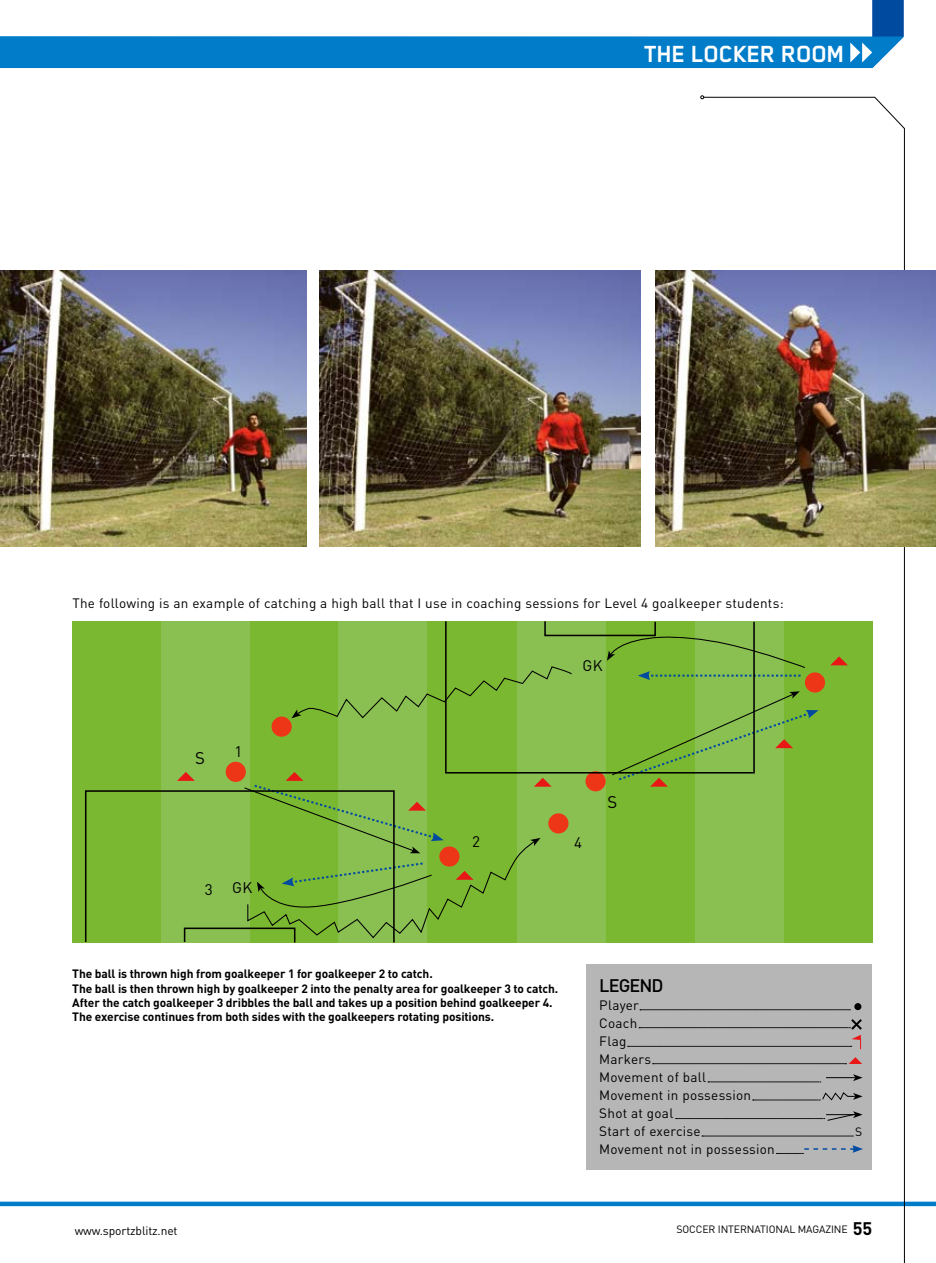
<style>
.page{position:relative;width:936px;height:1263px;background:#fff}
.page>*{position:absolute;margin:0;border:0;box-sizing:border-box;transform-origin:0 0}
.t1{font:700 27px "Blender Pro";letter-spacing:-.02em;color:#fff}
.t2{font:500 18px "DIN";letter-spacing:-.05em;color:#000}
.t3{font:16.8px "DIN";color:#000}
.t4{font:15.3px "DIN";color:#000}
.t5{font:13.5px/18px "DIN";letter-spacing:.02em;color:#000}
.t6{font:700 12px/14.4px "DIN";letter-spacing:-.01em;color:#000}
.t7{font:12px "DIN";letter-spacing:-.01em;color:#000}
.t8{font:10.5px "DIN";letter-spacing:-.01em;color:#000}
.s1{font-weight:700;font-size:18px}
</style>
<div class="page">
<hr style="left:0;top:1202px;width:935px;height:4px;background:#007cc9">
<svg style="left:0;top:0;width:904px;height:68px"></svg>
<svg style="left:703px;top:97px;width:202px;height:1166px"></svg>
<svg style="left:700px;top:95px;width:4px;height:4px"></svg>
<div style="left:586px;top:964px;width:286px;height:205px;background:#b7b6b7"></div>
<div style="left:854px;top:1003px;width:7px;height:7px;background:#000;border-radius:50%"></div>
<svg style="left:702px;top:1136px;width:151px;height:1px"></svg>
<svg style="left:776px;top:1145px;width:86px;height:9px"></svg>
<svg style="left:640px;top:1009px;width:210px;height:1px"></svg>
<svg style="left:708px;top:1082px;width:112px;height:1px"></svg>
<svg style="left:826px;top:1074px;width:36px;height:7px"></svg>
<svg style="left:752px;top:1092px;width:110px;height:9px"></svg>
<svg style="left:675px;top:1111px;width:187px;height:10px"></svg>
<svg style="left:652px;top:1057px;width:210px;height:7px"></svg>
<svg style="left:627px;top:1019px;width:235px;height:30px"></svg>
<div style="left:72px;top:621px;width:443px;height:321px;background:#7bb831"></div>
<div style="left:161px;top:621px;width:88px;height:321px;background:#8abf52"></div>
<div style="left:429px;top:621px;width:443px;height:321px;background:#7bb831"></div>
<div style="left:804px;top:672px;width:21px;height:20px;background:#ed3517;border-radius:50%"></div>
<svg style="left:830px;top:656px;width:18px;height:9px"></svg>
<svg style="left:177px;top:620px;width:641px;height:324px"></svg>
<svg style="left:84px;top:789px;width:311px;height:155px"></svg>
<svg style="left:444px;top:620px;width:311px;height:154px"></svg>
<img style="left:0;top:270px;width:306px;height:276px">
<img style="left:320px;top:270px;width:320px;height:276px">
<img style="left:655px;top:270px;width:280px;height:276px">
<h1 class="t1" style="left:644px;top:39px;width:202px">THE LOCKER ROOM</h1>
<p class="t5" style="left:72px;top:594px;width:712px">The following is an example of catching a high ball that I use in coaching sessions for Level 4 goalkeeper students:</p>
<h3 class="t3" style="left:195px;top:747px;width:11px">S</h3>
<p class="t4" style="left:235px;top:742px;width:9px">1</p>
<p class="t4" style="left:205px;top:880px;width:9px">3</p>
<p class="t4" style="left:232px;top:878px;width:22px">GK</p>
<p class="t4" style="left:582px;top:656px;width:22px">GK</p>
<p class="t4" style="left:472px;top:831px;width:9px">2</p>
<p class="t4" style="left:574px;top:833px;width:9px">4</p>
<h3 class="t3" style="left:607px;top:791px;width:11px">S</h3>
<p class="t6" style="left:72px;top:966px;width:487px">The ball is thrown high from goalkeeper 1 for goalkeeper 2 to catch.<br>The ball is then thrown high by goalkeeper 2 into the penalty area for goalkeeper 3 to catch.<br>After the catch goalkeeper 3 dribbles the ball and takes up a position behind goalkeeper 4.<br>The exercise continues from both sides with the goalkeepers rotating positions.</p>
<h2 class="t2" style="left:599px;top:974px;width:63px">LEGEND</h2>
<p class="t5" style="left:599px;top:996px;width:177px">Player<br>Coach<br>Flag<br>Markers<br>Movement of ball<br>Movement in possession<br>Shot at goal<br>Start of exercise<br>Movement not in possession</p>
<p class="t7" style="left:855px;top:1124px;width:9px">S</p>
<p class="t7" style="left:75px;top:1223px;width:104px">www.sportzblitz.net</p>
<p class="t8" style="left:676px;top:1223px;width:85px">Soccer Internatio</p>
<p class="t8" style="left:775px;top:1223px;width:98px">nal Magazi ne <span class="s1">55</span></p>
</div>
